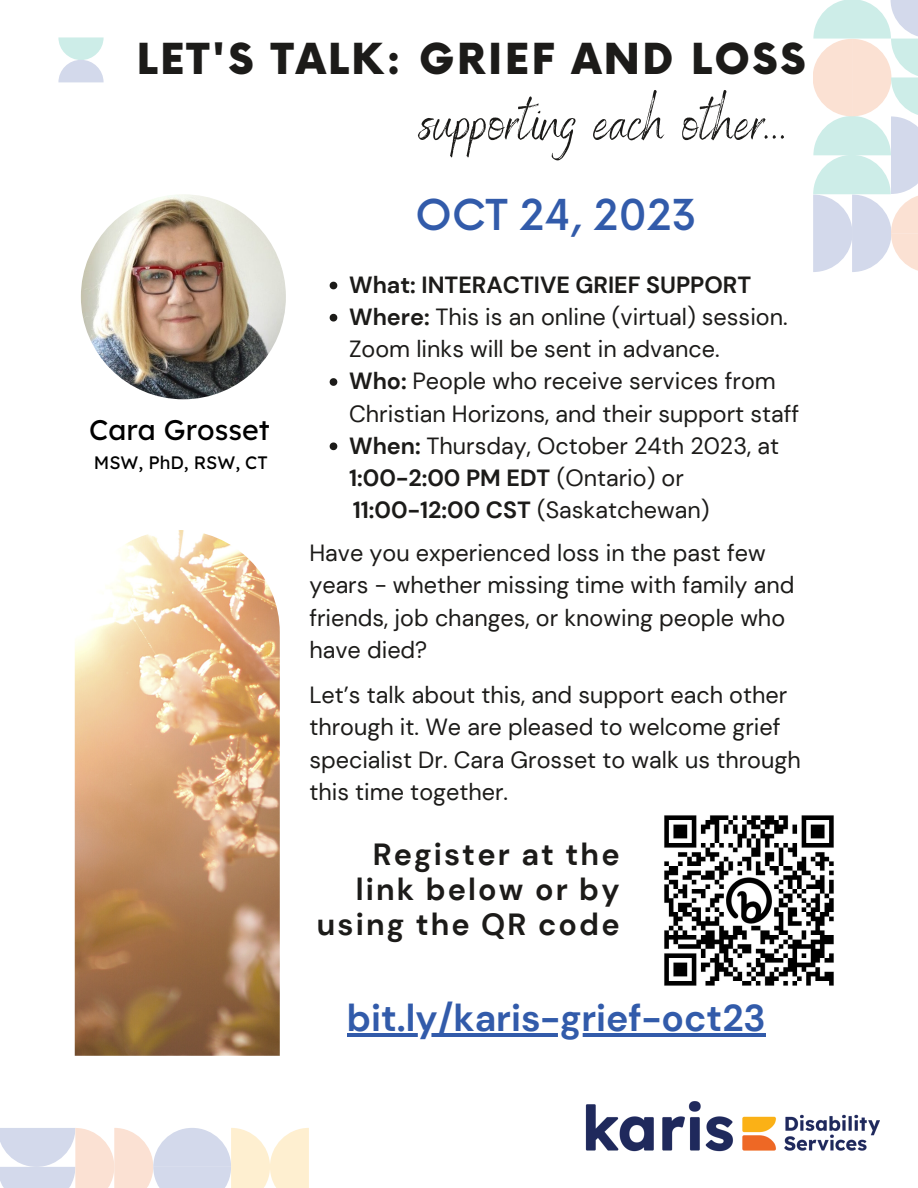
<style>
.page{position:relative;width:918px;height:1188px;background:#fff}
.page>*{position:absolute;margin:0;border:0;box-sizing:border-box;transform-origin:0 0}
.t1{font:56.25px "Benedict";letter-spacing:.01em;color:#1c1b19}
.t2{font:900 41.7px "Now";letter-spacing:.06em;color:#1c1b19}
.t3{font:500 41.55px "Now";color:#325baa}
.t4{font:700 37.35px "DM Sans";color:#325baa}
.t5{font:700 30.6px/34.8px "DM Sans";letter-spacing:.07em;color:#1c1b19;text-align:right}
.t6{font:28.5px "Lexend";color:#000}
.t7{font:23.4px/32.1px "DM Sans";color:#1c1b19}
.t8{font:700 23.4px "DM Sans";color:#1c1b19}
.t9{font:18px "Lexend";color:#000}
.s1{font-weight:700}
.s2{font-weight:400}
</style>
<div class="page">
<svg style="left:0;top:1128px;width:309px;height:60px;background:#ebe5e3"></svg>
<svg style="left:813px;top:0;width:105px;height:272px"></svg>
<svg style="left:58px;top:37px;width:46px;height:45px"></svg>
<img style="left:75px;top:530px;width:205px;height:526px">
<img style="left:81px;top:194px;width:205px;height:205px;border-radius:50%">
<img style="left:585px;top:1101px;width:295px;height:51px">
<img style="left:664px;top:815px;width:170px;height:171px">
<svg style="left:330px;top:282px;width:7px;height:7px"></svg>
<svg style="left:330px;top:314px;width:7px;height:8px"></svg>
<svg style="left:330px;top:378px;width:7px;height:8px"></svg>
<svg style="left:330px;top:442px;width:7px;height:8px"></svg>
<hr style="left:347px;top:1034px;width:419px;height:3px;background:#325baa">
<p class="t2" style="left:137px;top:37px;width:670px">LET'S TALK: GRIEF AND LOSS</p>
<p class="t1" style="left:419px;top:86px;width:370px">supporting each other...</p>
<p class="t6" style="left:89px;top:411px;width:182px">Cara Grosset</p>
<p class="t9" style="left:94px;top:451px;width:176px">MSW, PhD, RSW, CT</p>
<p class="t3" style="left:416px;top:192px;width:283px">OCT 24, 2023</p>
<p class="t8" style="left:349px;top:270px;width:404px">What: INTERACTIVE GRIEF SUPPORT</p>
<p class="t7" style="left:349px;top:301px;width:440px"><span class="s1">Where:</span> This is an online (virtual) session.<br>Zoom links will be sent in advance.</p>
<p class="t7" style="left:349px;top:365px;width:452px"><span class="s1">Who:</span> People who receive services from<br>Christian Horizons, and their support staff</p>
<p class="t7" style="left:349px;top:430px;width:432px"><span class="s1">When:</span> Thursday, October 24th 2023, at<br><span class="s1">1:00-2:00 PM EDT</span> (Ontario) or</p>
<p class="t8" style="left:353px;top:495px;width:358px">11:00-12:00 CST <span class="s2">(Saskatchewan)</span></p>
<p class="t7" style="left:309px;top:537px;width:487px">Have you experienced loss in the past few years - whether missing time with family and friends, job changes, or knowing people who have died?</p>
<p class="t7" style="left:309px;top:679px;width:493px">Let’s talk about this, and support each other through it. We are pleased to welcome grief specialist Dr. Cara Grosset to walk us through this time together.</p>
<p class="t5" style="left:317px;top:837px;width:304px">Register at the link below or by using the QR code</p>
<p class="t4" style="left:347px;top:994px;width:420px">bit.ly/karis-grief-oct23</p>
</div>
